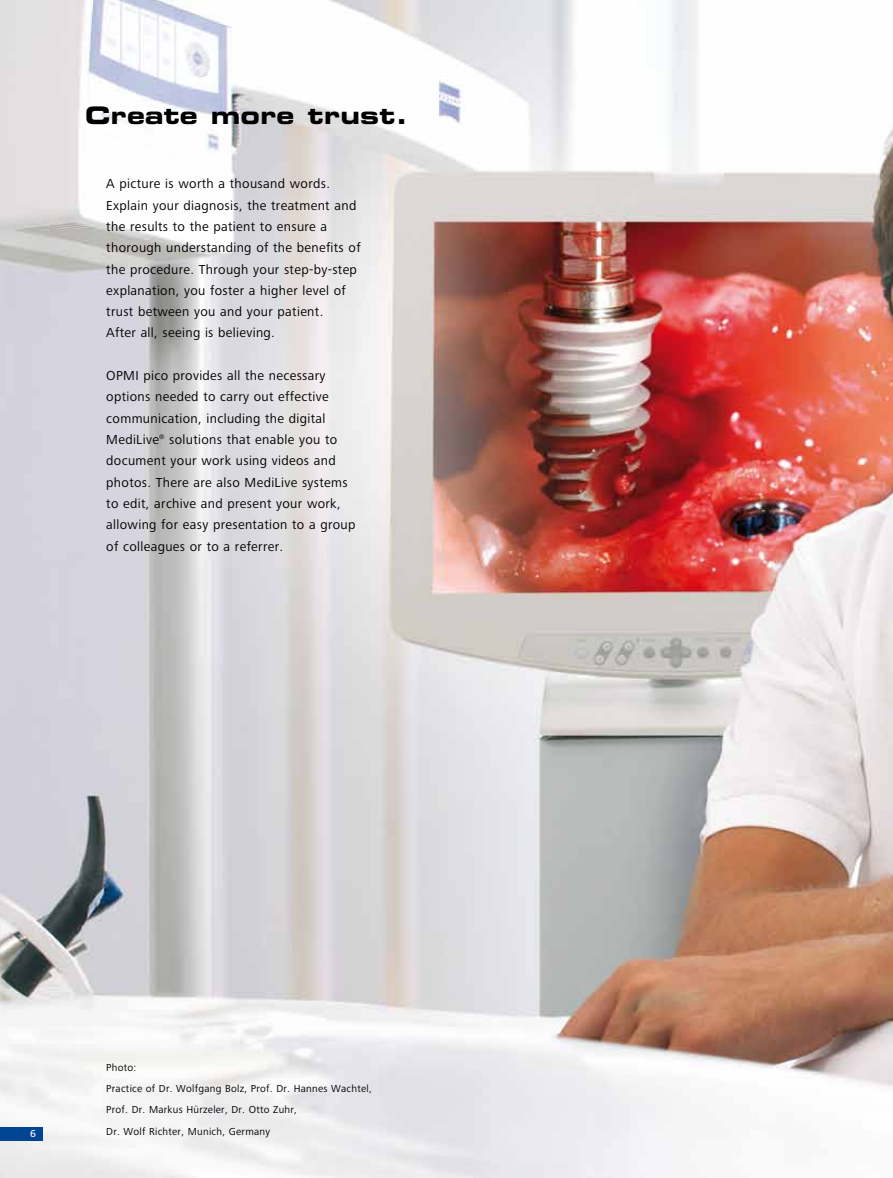
<style>
.page{position:relative;width:893px;height:1178px;background:#fff}
.page>*{position:absolute;margin:0;border:0;box-sizing:border-box;transform-origin:0 0}
.t1{font:24px "Zeiss Eurostile Pro Bold Ext 2";letter-spacing:.01em;color:#000}
.t2{font:13.5px/21.3px "Zeiss Frutiger Next Pro";letter-spacing:.025em;color:#000}
.t3{font:10.5px/21.3px "Zeiss Frutiger Next Pro";letter-spacing:.025em;color:#000}
.t4{font:500 10.5px "Zeiss Frutiger Next Pro";color:#fff}
</style>
<div class="page">
<img style="left:0;top:0;width:893px;height:1178px">
<div style="left:0;top:1127px;width:43px;height:13px;background:#004494"></div>
<h1 class="t1" style="left:85px;top:99px;width:324px">Create more trust.</h1>
<p class="t2" style="left:106px;top:173px;width:256px">A picture is worth a thousand words.<br>Explain your diagnosis, the treatment and the results to the patient to ensure a thorough understanding of the benefits of the procedure. Through your step-by-step explanation, you foster a higher level of trust between you and your patient.<br>After all, seeing is believing.</p>
<p class="t2" style="left:106px;top:365px;width:251px">OPMI pico provides all the necessary options needed to carry out effective communication, including the digital MediLive<sup>®</sup> solutions that enable you to document your work using videos and photos. There are also MediLive systems to edit, archive and present your work, allowing for easy presentation to a group of colleagues or to a referrer.</p>
<p class="t3" style="left:106px;top:1056px;width:267px">Photo:<br>Practice of Dr. Wolfgang Bolz, Prof. Dr. Hannes Wachtel,<br>Prof. Dr. Markus Hürzeler, Dr. Otto Zuhr,</p>
<p class="t4" style="left:30px;top:1128px;width:7px">6</p>
<p class="t3" style="left:106px;top:1120px;width:165px">Dr. Wolf Richter, Munich, Germany</p>
</div>
